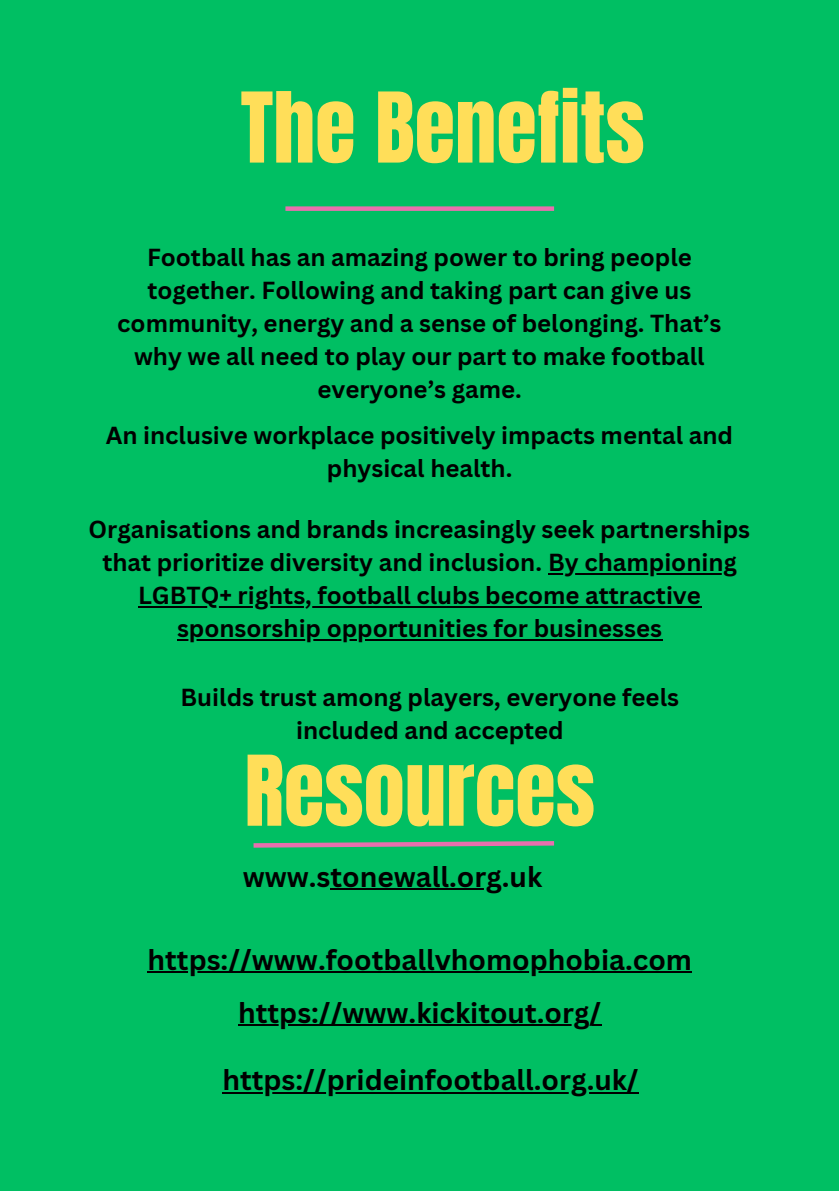
<style>
.page{position:relative;width:839px;height:1191px;background:#fff}
.page>*{position:absolute;margin:0;border:0;box-sizing:border-box;transform-origin:0 0}
.t1{font:82.8px "Anton";color:#ffde59}
.t2{font:700 28px "Canva Sans";color:#000}
.t3{font:700 24px/33px "Canva Sans";color:#000;text-align:center}
</style>
<div class="page">
<div style="left:0;top:0;width:838px;height:1191px;background:#00bf63"></div>
<svg style="left:253px;top:841px;width:302px;height:7px"></svg>
<div style="left:285px;top:206px;width:269px;height:5px;background:#e86fae"></div>
<hr style="left:330px;top:888px;width:172px;height:2px;background:#000">
<hr style="left:148px;top:971px;width:544px;height:2px;background:#000">
<hr style="left:238px;top:1025px;width:363px;height:1px;background:#000">
<hr style="left:222px;top:1092px;width:416px;height:1px;background:#000">
<hr style="left:548px;top:573px;width:189px;height:1px;background:#000">
<hr style="left:138px;top:606px;width:563px;height:1px;background:#000">
<hr style="left:177px;top:639px;width:485px;height:1px;background:#000">
<p class="t1" style="left:240px;top:68px;width:405px">The Benefits</p>
<h2 class="t3" style="left:117px;top:240px;width:605px">Football has an amazing power to bring people together. Following and taking part can give us community, energy and a sense of belonging. That’s why we all need to play our part to make football everyone’s game.</h2>
<h2 class="t3" style="left:106px;top:418px;width:629px">An inclusive workplace positively impacts mental and physical health.</h2>
<p class="t3" style="left:89px;top:512px;width:663px">Organisations and brands increasingly seek partnerships that prioritize diversity and inclusion. By championing LGBTQ+ rights, football clubs become attractive sponsorship opportunities for businesses</p>
<h2 class="t3" style="left:180px;top:680px;width:500px">Builds trust among players, everyone feels included and accepted</h2>
<h1 class="t1" style="left:244px;top:732px;width:352px">Resources</h1>
<p class="t2" style="left:243px;top:857px;width:301px">www.stonewall.org.uk</p>
<p class="t2" style="left:148px;top:940px;width:546px">https://www.footballvhomophobia.com</p>
<h1 class="t2" style="left:238px;top:993px;width:364px">https://www.kickitout.org/</h1>
<h2 class="t2" style="left:222px;top:1060px;width:418px">https://prideinfootball.org.uk/</h2>
</div>
